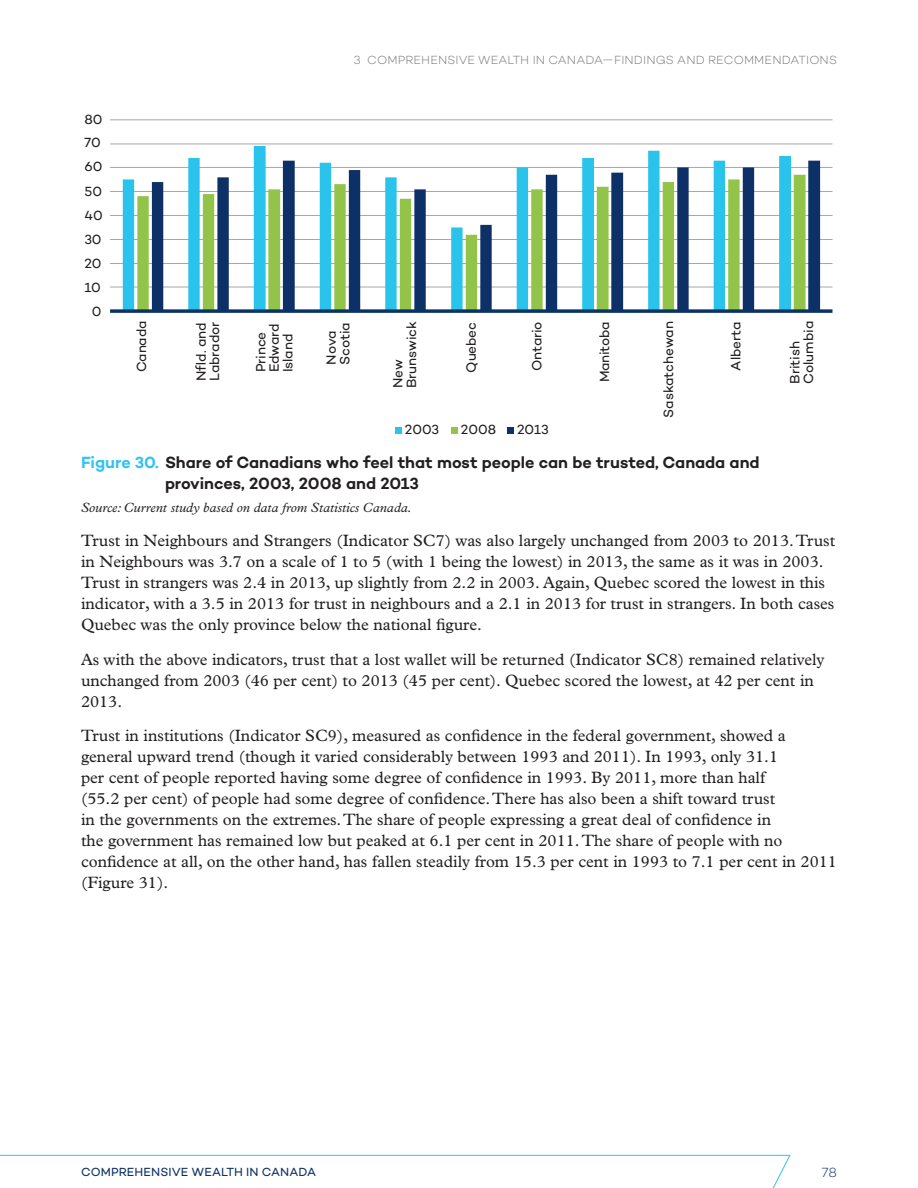
<style>
.page{position:relative;width:918px;height:1188px;background:#fff}
.page>*{position:absolute;margin:0;border:0;box-sizing:border-box;transform-origin:0 0}
.t1{font:16.5px/21px "Plantin MT Pro";color:#231f20}
.t2{font:600 16.5px/21px "Campton";letter-spacing:-.005em;color:#231f20}
.t3{font:13.65px/13.5px "Campton";letter-spacing:-.01em;color:#231f20}
.t4{font:italic 13.5px "Plantin MT Pro";color:#231f20}
.t5{font:13.5px "Campton";letter-spacing:-.005em;color:#231f20}
.t6{font:300 13.5px "Campton";color:#0d3166}
.t7{font:300 12px "Campton";letter-spacing:.01em;color:#737373}
.t8{font:12px "Campton";letter-spacing:.01em;color:#0d3166}
.s1{color:#2fc3ed}
</style>
<div class="page">
<svg style="left:0;top:1155px;width:791px;height:33px"></svg>
<hr style="left:110px;top:287px;width:723px;height:1px;background:#a6a6a6">
<hr style="left:110px;top:263px;width:723px;height:1px;background:#a6a6a6">
<hr style="left:110px;top:239px;width:723px;height:1px;background:#a6a6a6">
<hr style="left:110px;top:215px;width:723px;height:1px;background:#a6a6a6">
<hr style="left:110px;top:191px;width:723px;height:1px;background:#a6a6a6">
<hr style="left:110px;top:167px;width:723px;height:1px;background:#a6a6a6">
<hr style="left:110px;top:144px;width:723px;height:1px;background:#a6a6a6">
<hr style="left:110px;top:120px;width:723px;height:1px;background:#a6a6a6">
<svg style="left:123px;top:146px;width:668px;height:163px"></svg>
<svg style="left:137px;top:175px;width:15px;height:134px;fill:#92c44a"></svg>
<svg style="left:152px;top:161px;width:668px;height:148px"></svg>
<svg style="left:110px;top:309px;width:723px;height:4px;background:#1f4773"></svg>
<div style="left:395px;top:427px;width:7px;height:7px;background:#29c3ec"></div>
<div style="left:451px;top:427px;width:7px;height:7px;background:#92c44a"></div>
<div style="left:507px;top:427px;width:7px;height:7px;background:#0d3166"></div>
<p class="t5" style="left:84px;top:110px;width:20px">80</p>
<p class="t5" style="left:84px;top:134px;width:18px">70</p>
<p class="t5" style="left:84px;top:158px;width:19px">60</p>
<p class="t5" style="left:84px;top:182px;width:19px">50</p>
<p class="t5" style="left:84px;top:207px;width:20px">40</p>
<p class="t5" style="left:84px;top:231px;width:19px">30</p>
<p class="t5" style="left:84px;top:255px;width:19px">20</p>
<p class="t5" style="left:84px;top:279px;width:18px">10</p>
<p class="t5" style="left:92px;top:303px;width:11px">0</p>
<p class="t7" style="left:354px;top:52px;width:485px">3 COMPREHENSIVE WEALTH IN CANADA—FINDINGS AND RECOMMENDATIONS</p>
<p class="t5" style="left:133px;top:372px;width:53px;rotate:-90deg">Canada</p>
<p class="t3" style="left:194px;top:381px;width:61px;rotate:-90deg">Nfld. and<br>Labrador</p>
<p class="t3" style="left:254px;top:372px;width:51px;rotate:-90deg">Prince<br>Edward<br>Island</p>
<p class="t3" style="left:324px;top:365px;width:44px;rotate:-90deg">Nova<br>Scotia</p>
<p class="t3" style="left:391px;top:388px;width:68px;rotate:-90deg">New<br>Brunswick</p>
<p class="t3" style="left:464px;top:373px;width:52px;rotate:-90deg">Quebec</p>
<p class="t3" style="left:530px;top:371px;width:51px;rotate:-90deg">Ontario</p>
<p class="t3" style="left:597px;top:382px;width:63px;rotate:-90deg">Manitoba</p>
<p class="t3" style="left:661px;top:418px;width:98px;rotate:-90deg">Saskatchewan</p>
<p class="t3" style="left:729px;top:371px;width:50px;rotate:-90deg">Alberta</p>
<p class="t3" style="left:788px;top:384px;width:64px;rotate:-90deg">British<br>Columbia</p>
<p class="t2" style="left:165px;top:451px;width:596px;text-indent:-84px"><span class="s1">Figure 30.</span> Share of Canadians who feel that most people can be trusted, Canada and provinces, 2003, 2008 and 2013</p>
<p class="t4" style="left:81px;top:499px;width:333px">Source: Current study based on data from Statistics Canada.</p>
<p class="t1" style="left:81px;top:530px;width:756px">Trust in Neighbours and Strangers (Indicator SC7) was also largely unchanged from 2003 to 2013. Trust in Neighbours was 3.7 on a scale of 1 to 5 (with 1 being the lowest) in 2013, the same as it was in 2003.<br>Trust in strangers was 2.4 in 2013, up slightly from 2.2 in 2003. Again, Quebec scored the lowest in this indicator, with a 3.5 in 2013 for trust in neighbours and a 2.1 in 2013 for trust in strangers. In both cases Quebec was the only province below the national figure.</p>
<p class="t1" style="left:81px;top:649px;width:745px">As with the above indicators, trust that a lost wallet will be returned (Indicator SC8) remained relatively unchanged from 2003 (46 per cent) to 2013 (45 per cent). Quebec scored the lowest, at 42 per cent in<br>2013.</p>
<p class="t1" style="left:81px;top:725px;width:758px">Trust in institutions (Indicator SC9), measured as confidence in the federal government, showed a general upward trend (though it varied considerably between 1993 and 2011). In 1993, only 31.1<br>per cent of people reported having some degree of confidence in 1993. By 2011, more than half<br>(55.2 per cent) of people had some degree of confidence. There has also been a shift toward trust<br>in the governments on the extremes. The share of people expressing a great deal of confidence in<br>the government has remained low but peaked at 6.1 per cent in 2011. The share of people with no confidence at all, on the other hand, has fallen steadily from 15.3 per cent in 1993 to 7.1 per cent in 2011 (Figure 31).</p>
<p class="t5" style="left:405px;top:421px;width:36px">2003</p>
<p class="t5" style="left:461px;top:421px;width:37px">2008</p>
<p class="t5" style="left:517px;top:421px;width:33px">2013</p>
<p class="t8" style="left:81px;top:1164px;width:236px">COMPREHENSIVE WEALTH IN CANADA</p>
<p class="t6" style="left:822px;top:1164px;width:17px">78</p>
</div>
